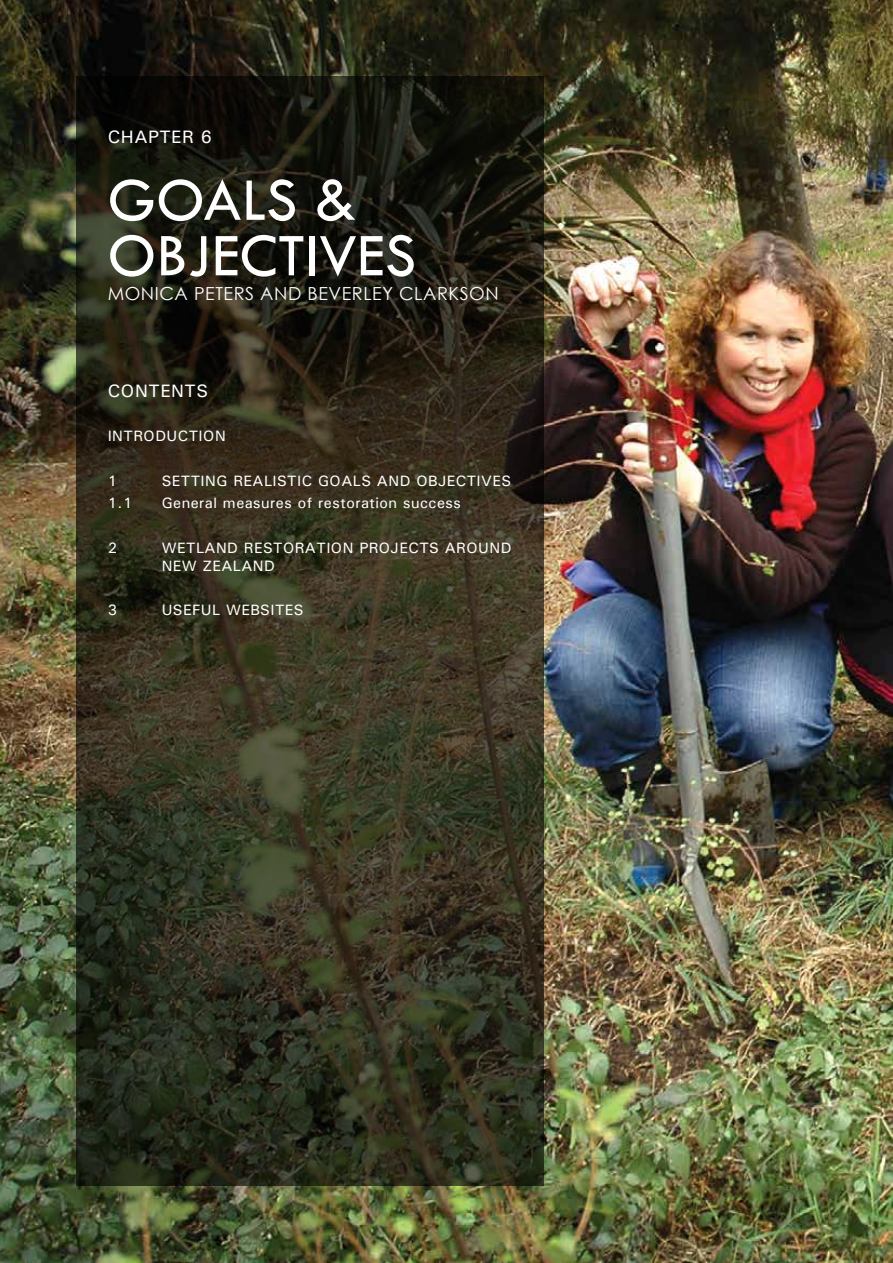
<style>
.page{position:relative;width:893px;height:1263px;background:#fff}
.page>*{position:absolute;margin:0;border:0;box-sizing:border-box;transform-origin:0 0}
.t1{font:63px/55.5px "Tw Cen";color:#fff}
.t2{font:18px "Century Gothic";letter-spacing:.03em;color:#fff}
.t3{font:500 18px "Univers";letter-spacing:.03em;color:#fff}
.t4{font:500 15px/18px "Univers";letter-spacing:.03em;color:#fff}
</style>
<div class="page">
<img style="left:0;top:0;width:893px;height:1263px">
<svg style="left:77px;top:77px;width:467px;height:1109px;background:#2d2b1c"></svg>
<p class="t3" style="left:108px;top:126px;width:106px">CHAPTER 6</p>
<h1 class="t1" style="left:108px;top:172px;width:310px">GOALS &amp;<br>OBJECTIVES</h1>
<p class="t2" style="left:108px;top:281px;width:392px">MONICA PETERS AND BEVERLEY CLARKSON</p>
<p class="t3" style="left:108px;top:379px;width:102px">CONTENTS</p>
<p class="t4" style="left:108px;top:427px;width:120px">INTRODUCTION</p>
<p class="t4" style="left:108px;top:471px;width:11px">1</p>
<p class="t4" style="left:162px;top:471px;width:351px">SETTING REALISTIC GOALS AND OBJECTIVES</p>
<p class="t4" style="left:108px;top:494px;width:26px">1.1</p>
<p class="t4" style="left:162px;top:494px;width:301px">General measures of restoration success</p>
<p class="t4" style="left:108px;top:538px;width:11px">2</p>
<p class="t4" style="left:162px;top:538px;width:351px">WETLAND RESTORATION PROJECTS AROUND<br>NEW ZEALAND</p>
<p class="t4" style="left:108px;top:601px;width:11px">3</p>
<p class="t4" style="left:162px;top:601px;width:143px">USEFUL WEBSITES</p>
</div>
